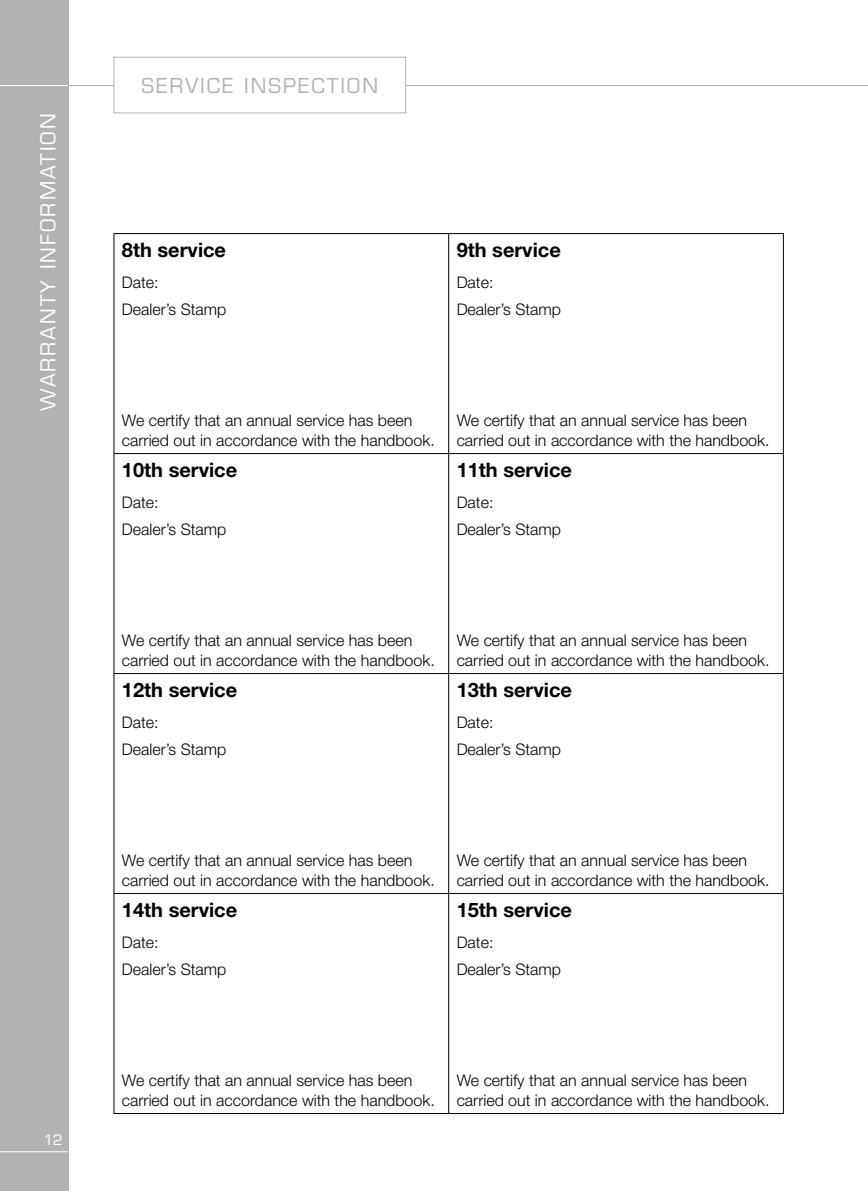
<style>
.page{position:relative;width:868px;height:1191px;background:#fff}
.page>*{position:absolute;margin:0;border:0;box-sizing:border-box;transform-origin:0 0}
.t1{font:700 20px "Helvetica Neue";color:#000}
.t2{font:20px "Eurostile";letter-spacing:.1em;color:#fff}
.t3{font:20px "Eurostile";letter-spacing:.1em;color:#b3b2b2}
.t4{font:300 16px/19.2px "Helvetica Neue";color:#000}
.t5{font:14px "Eurostile";color:#fff}
</style>
<div class="page">
<hr style="left:0;top:85px;width:867px;height:1px;background:#b3b2b2">
<div style="left:0;top:0;width:68px;height:1191px;background:#b3b2b2"></div>
<hr style="left:0;top:1151px;width:68px;height:1px;background:#fff">
<hr style="left:0;top:85px;width:68px;height:1px;background:#fff">
<div style="left:114px;top:57px;width:291px;height:56px;background:#fff"></div>
<div style="left:113px;top:57px;width:293px;height:56px;border:1px solid #b3b2b2"></div>
<hr style="left:113px;top:233px;width:335px;height:1px;background:#000">
<hr style="left:113px;top:234px;width:1px;height:219px;background:#000">
<hr style="left:448px;top:233px;width:335px;height:1px;background:#000">
<hr style="left:448px;top:234px;width:1px;height:219px;background:#000">
<hr style="left:782px;top:234px;width:1px;height:219px;background:#000">
<hr style="left:113px;top:453px;width:335px;height:1px;background:#000">
<hr style="left:113px;top:454px;width:1px;height:219px;background:#000">
<hr style="left:448px;top:453px;width:335px;height:1px;background:#000">
<hr style="left:448px;top:454px;width:1px;height:219px;background:#000">
<hr style="left:782px;top:454px;width:1px;height:219px;background:#000">
<hr style="left:113px;top:673px;width:335px;height:1px;background:#000">
<hr style="left:113px;top:674px;width:1px;height:219px;background:#000">
<hr style="left:448px;top:673px;width:335px;height:1px;background:#000">
<hr style="left:448px;top:674px;width:1px;height:219px;background:#000">
<hr style="left:782px;top:674px;width:1px;height:219px;background:#000">
<hr style="left:113px;top:893px;width:335px;height:1px;background:#000">
<hr style="left:113px;top:894px;width:1px;height:219px;background:#000">
<hr style="left:448px;top:893px;width:335px;height:1px;background:#000">
<hr style="left:448px;top:894px;width:1px;height:219px;background:#000">
<hr style="left:782px;top:894px;width:1px;height:219px;background:#000">
<hr style="left:113px;top:1113px;width:335px;height:1px;background:#000">
<hr style="left:448px;top:1113px;width:335px;height:1px;background:#000">
<p class="t2" style="left:36px;top:410px;width:299px;rotate:-90deg">WARRANTY INFORMATION</p>
<p class="t5" style="left:43px;top:1131px;width:20px">12</p>
<p class="t3" style="left:141px;top:74px;width:238px">SERVICE INSPECTION</p>
<p class="t1" style="left:122px;top:238px;width:106px">8th service</p>
<p class="t4" style="left:122px;top:268px;width:106px;line-height:27.6px">Date:<br>Dealer’s Stamp</p>
<p class="t1" style="left:456px;top:238px;width:106px">9th service</p>
<p class="t4" style="left:456px;top:268px;width:106px;line-height:27.6px">Date:<br>Dealer’s Stamp</p>
<p class="t4" style="left:122px;top:411px;width:314px">We certify that an annual service has been carried out in accordance with the handbook.</p>
<p class="t1" style="left:122px;top:458px;width:117px">10th service</p>
<p class="t4" style="left:122px;top:488px;width:106px;line-height:27.6px">Date:<br>Dealer’s Stamp</p>
<p class="t4" style="left:456px;top:411px;width:314px">We certify that an annual service has been carried out in accordance with the handbook.</p>
<p class="t1" style="left:456px;top:458px;width:117px">11th service</p>
<p class="t4" style="left:456px;top:488px;width:106px;line-height:27.6px">Date:<br>Dealer’s Stamp</p>
<p class="t4" style="left:122px;top:630px;width:314px">We certify that an annual service has been carried out in accordance with the handbook.</p>
<p class="t1" style="left:122px;top:677px;width:117px">12th service</p>
<p class="t4" style="left:122px;top:708px;width:106px;line-height:27.8px">Date:<br>Dealer’s Stamp</p>
<p class="t4" style="left:456px;top:630px;width:314px">We certify that an annual service has been carried out in accordance with the handbook.</p>
<p class="t1" style="left:456px;top:677px;width:117px">13th service</p>
<p class="t4" style="left:456px;top:708px;width:106px;line-height:27.8px">Date:<br>Dealer’s Stamp</p>
<p class="t4" style="left:122px;top:850px;width:314px">We certify that an annual service has been carried out in accordance with the handbook.</p>
<p class="t1" style="left:122px;top:897px;width:117px">14th service</p>
<p class="t4" style="left:122px;top:927px;width:106px;line-height:27.8px">Date:<br>Dealer’s Stamp</p>
<p class="t4" style="left:456px;top:850px;width:314px">We certify that an annual service has been carried out in accordance with the handbook.</p>
<p class="t1" style="left:456px;top:897px;width:117px">15th service</p>
<p class="t4" style="left:456px;top:927px;width:106px;line-height:27.8px">Date:<br>Dealer’s Stamp</p>
<p class="t4" style="left:122px;top:1070px;width:314px">We certify that an annual service has been carried out in accordance with the handbook.</p>
<p class="t4" style="left:456px;top:1070px;width:314px">We certify that an annual service has been carried out in accordance with the handbook.</p>
</div>
